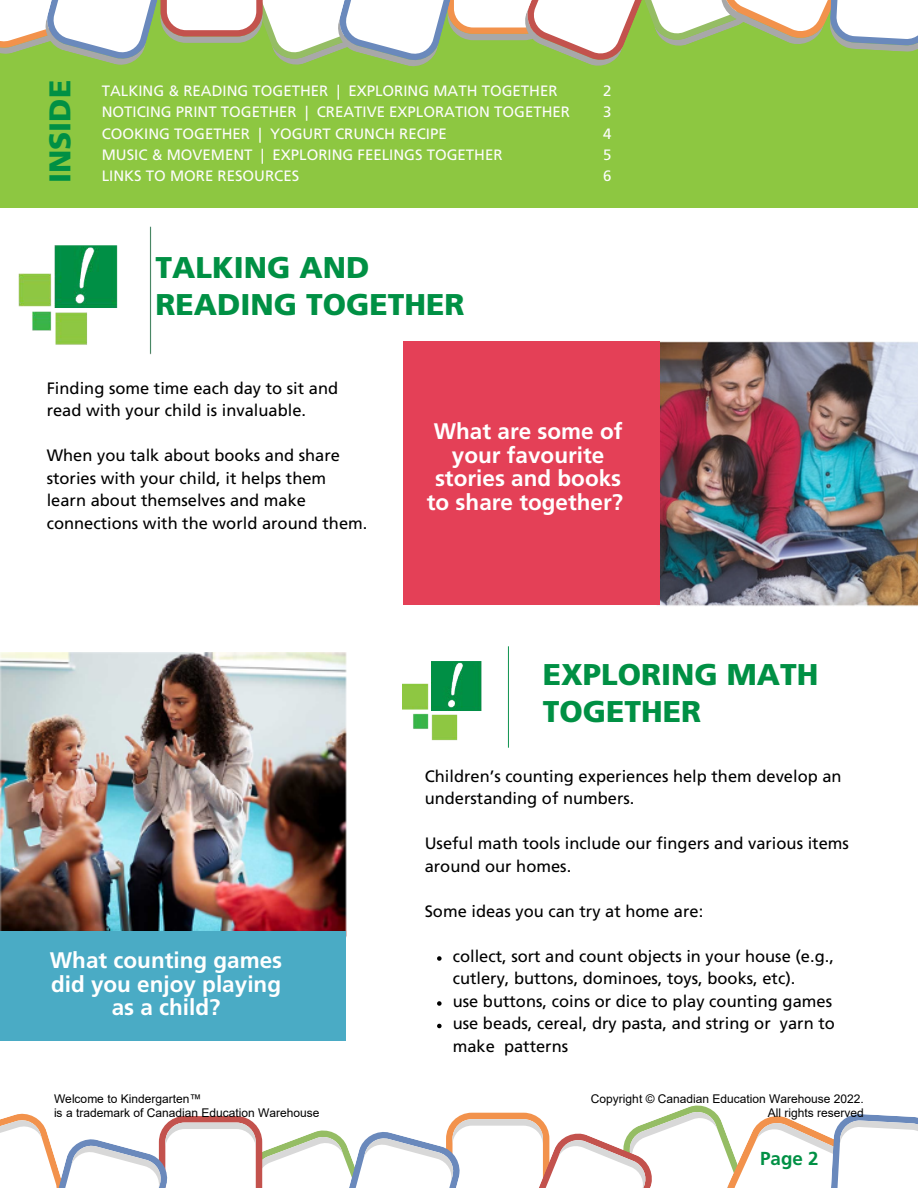
<style>
.page{position:relative;width:918px;height:1188px;background:#fff}
.page>*{position:absolute;margin:0;border:0;box-sizing:border-box;transform-origin:0 0}
.t1{font:900 30px/37.2px "Frutiger LT Std";color:#009044}
.t2{font:700 22.5px/23.7px "Frutiger LT Std";color:#fff;text-align:center}
.t3{font:700 18.75px "Frutiger LT Std";color:#009044}
.t4{font:16.5px/22.5px "Frutiger LT Std";color:#000}
.t5{font:15px/21.3px "Frutiger LT Std";color:#fcfcfc}
.t6{font:12px/14.4px "Arial";color:#000}
</style>
<div class="page">
<div style="left:0;top:0;width:918px;height:208px;background:#8dc741"></div>
<svg style="left:0;top:0;width:918px;height:67px"></svg>
<img style="left:18px;top:226px;width:134px;height:129px">
<img style="left:657px;top:341px;width:261px;height:266px">
<div style="left:403px;top:341px;width:257px;height:264px;background:#e44057"></div>
<svg style="left:0;top:1105px;width:918px;height:83px"></svg>
<img style="left:402px;top:647px;width:106px;height:100px">
<svg style="left:437px;top:956px;width:5px;height:5px"></svg>
<svg style="left:437px;top:1001px;width:5px;height:5px"></svg>
<svg style="left:437px;top:1024px;width:5px;height:4px"></svg>
<img style="left:0;top:653px;width:346px;height:279px">
<div style="left:0;top:932px;width:346px;height:109px;background:#4aabc5"></div>
<h1 class="t1" style="left:41px;top:183px;width:105px;rotate:-90deg">INSIDE</h1>
<p class="t5" style="left:102px;top:80px;width:470px">TALKING &amp; READING TOGETHER | EXPLORING MATH TOGETHER NOTICING PRINT TOGETHER | CREATIVE EXPLORATION TOGETHER COOKING TOGETHER | YOGURT CRUNCH RECIPE<br>MUSIC &amp; MOVEMENT | EXPLORING FEELINGS TOGETHER<br>LINKS TO MORE RESOURCES</p>
<p class="t5" style="left:603px;top:80px;width:10px;text-align:justify">2<br>3<br>4<br>5</p>
<p class="t5" style="left:603px;top:165px;width:10px">6</p>
<h1 class="t1" style="left:155px;top:249px;width:311px">TALKING AND<br>READING TOGETHER</h1>
<p class="t4" style="left:47px;top:377px;width:293px">Finding some time each day to sit and read with your child is invaluable.</p>
<p class="t4" style="left:47px;top:445px;width:322px">When you talk about books and share stories with your child, it helps them learn about themselves and make connections with the world around them.</p>
<h2 class="t2" style="left:50px;top:948px;width:234px">What counting games did you enjoy playing as a child?</h2>
<h2 class="t2" style="left:427px;top:419px;width:198px">What are some of your favourite stories and books to share together?</h2>
<h1 class="t1" style="left:543px;top:656px;width:277px">EXPLORING MATH<br>TOGETHER</h1>
<p class="t4" style="left:425px;top:765px;width:418px">Children’s counting experiences help them develop an understanding of numbers.</p>
<p class="t4" style="left:425px;top:832px;width:426px">Useful math tools include our fingers and various items around our homes.</p>
<p class="t4" style="left:425px;top:900px;width:280px">Some ideas you can try at home are:</p>
<p class="t4" style="left:453px;top:945px;width:384px">collect, sort and count objects in your house (e.g., cutlery, buttons, dominoes, toys, books, etc).<br>use buttons, coins or dice to play counting games use beads, cereal, dry pasta, and string or yarn to make patterns</p>
<p class="t6" style="left:54px;top:1091px;width:267px">Welcome to Kindergarten™<br>is a trademark of Canadian Education Warehouse</p>
<p class="t6" style="left:591px;top:1091px;width:275px;text-align:right">Copyright © Canadian Education Warehouse 2022.<br>All rights reserved</p>
<p class="t3" style="left:760px;top:1147px;width:60px">Page 2</p>
</div>
